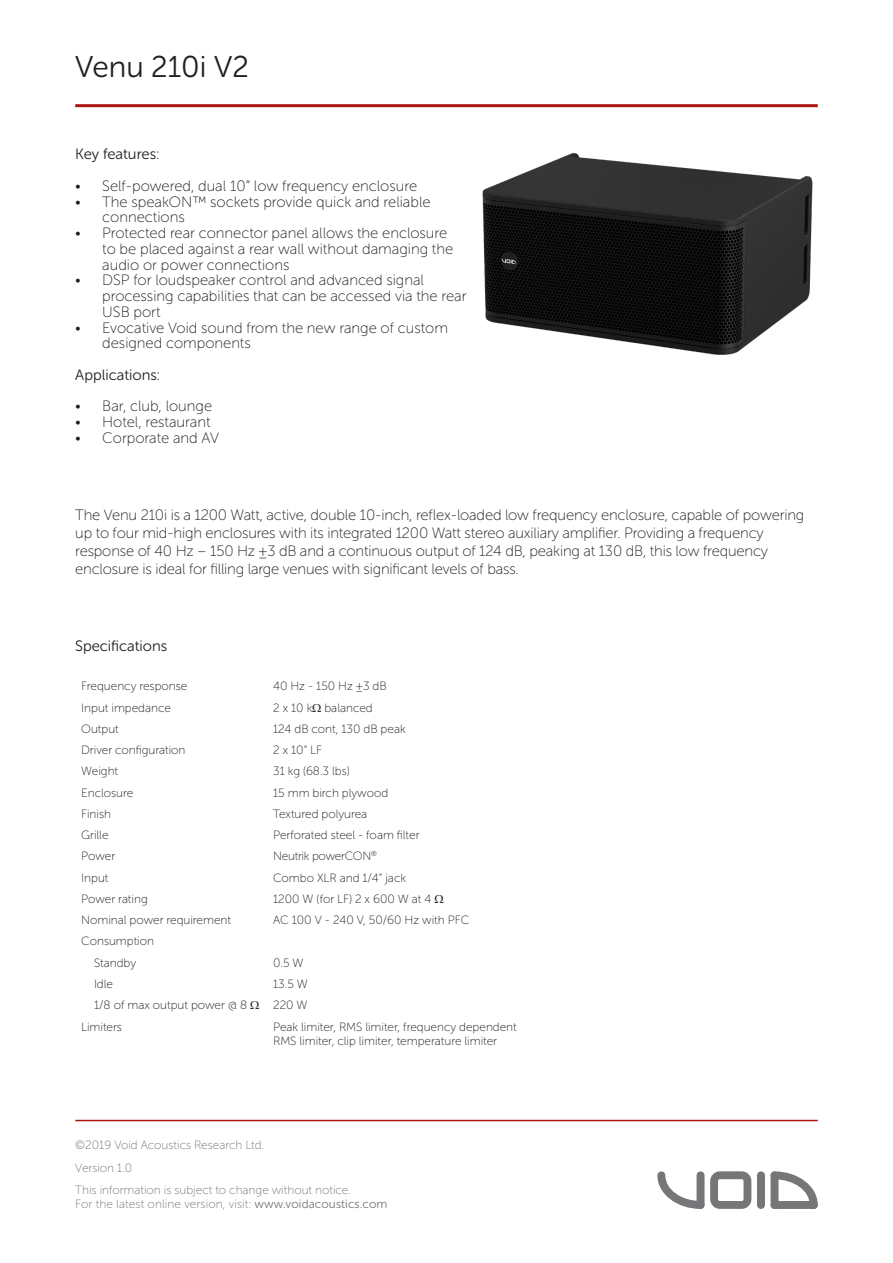
<style>
.page{position:relative;width:893px;height:1263px;background:#fff}
.page>*{position:absolute;margin:0;border:0;box-sizing:border-box;transform-origin:0 0}
.t1{font:30px "Museo Sans Rounded 300";color:#231f20}
.t2{font:15px/15.8px "Museo Sans Rounded 100";letter-spacing:-.005em;color:#231f20}
.t3{font:15px "Museo Sans Rounded 300";color:#231f20}
.t4{font:12px/14.4px "Museo Sans Rounded 100";color:#231f20}
.t5{font:12px/22.5px "Museo Sans Rounded 100";color:#757678}
.t6{font:12px "Museo Sans Rounded 100";letter-spacing:-.02em;color:#231f20}
.s1{font-family:"Museo Sans 100"}
.s2{font-family:"Museo Sans Rounded 300"}
</style>
<div class="page">
<hr style="left:75px;top:104px;width:743px;height:3px;background:#ac1410">
<svg style="left:657px;top:1171px;width:47px;height:38px"></svg>
<svg style="left:771px;top:1171px;width:47px;height:38px"></svg>
<div style="left:771px;top:1201px;width:47px;height:8px;background:#757678;border-radius:4px"></div>
<div style="left:771px;top:1171px;width:7px;height:38px;background:#757678;border-radius:4px"></div>
<div style="left:757px;top:1171px;width:8px;height:38px;background:#757678;border-radius:4px"></div>
<div style="left:697px;top:1171px;width:7px;height:38px;background:#757678;border-radius:4px"></div>
<svg style="left:710px;top:1171px;width:41px;height:38px"></svg>
<hr style="left:75px;top:1120px;width:743px;height:1px;background:#ac1410">
<img style="left:482px;top:152px;width:331px;height:203px">
<h1 class="t1" style="left:75px;top:50px;width:175px">Venu 210i V2</h1>
<p class="t3" style="left:75px;top:146px;width:86px">Key features:</p>
<p class="t2" style="left:75px;top:178px;width:343px">• Self-powered, dual 10” low frequency enclosure</p>
<p class="t2" style="left:102px;top:194px;width:330px;text-indent:-27px">• The speakON™ sockets provide quick and reliable connections</p>
<p class="t2" style="left:102px;top:225px;width:353px;text-indent:-27px">• Protected rear connector panel allows the enclosure to be placed against a rear wall without damaging the audio or power connections</p>
<p class="t2" style="left:102px;top:273px;width:366px;text-indent:-27px">• DSP for loudspeaker control and advanced signal processing capabilities that can be accessed via the rear<br>USB port</p>
<p class="t2" style="left:102px;top:320px;width:347px;text-indent:-27px">• Evocative Void sound from the new range of custom designed components</p>
<p class="t3" style="left:75px;top:367px;width:86px">Applications:</p>
<p class="t2" style="left:75px;top:399px;width:138px">• Bar, club, lounge</p>
<p class="t2" style="left:75px;top:414px;width:137px">• Hotel, restaurant</p>
<p class="t2" style="left:75px;top:430px;width:145px">• Corporate and AV</p>
<p class="t2" style="left:75px;top:506px;width:731px;line-height:18px">The Venu 210i is a 1200 Watt, active, double 10-inch, reflex-loaded low frequency enclosure, capable of powering up to four mid-high enclosures with its integrated 1200 Watt stereo auxiliary amplifier. Providing a frequency response of 40 Hz – 150 Hz ±3 dB and a continuous output of 124 dB, peaking at 130 dB, this low frequency enclosure is ideal for filling large venues with significant levels of bass.</p>
<p class="t3" style="left:75px;top:638px;width:94px">Specifications</p>
<p class="t4" style="left:81px;top:679px;width:108px">Frequency response</p>
<p class="t4" style="left:273px;top:679px;width:115px">40 Hz - 150 Hz ±3 dB</p>
<p class="t4" style="left:81px;top:700px;width:91px">Input impedance</p>
<p class="t4" style="left:273px;top:700px;width:101px">2 x 10 k balanced</p>
<p class="t4" style="left:81px;top:722px;width:39px">Output</p>
<p class="t4" style="left:273px;top:722px;width:134px">124 dB cont, 130 dB peak</p>
<p class="t4" style="left:81px;top:743px;width:106px">Driver configuration</p>
<p class="t4" style="left:273px;top:743px;width:50px">2 x 10” LF</p>
<p class="t4" style="left:81px;top:764px;width:38px">Weight</p>
<p class="t4" style="left:273px;top:764px;width:78px">31 kg (68.3 lbs)</p>
<p class="t4" style="left:81px;top:785px;width:54px">Enclosure</p>
<p class="t4" style="left:273px;top:785px;width:117px">15 mm birch plywood</p>
<p class="t4" style="left:81px;top:807px;width:31px">Finish</p>
<p class="t4" style="left:273px;top:807px;width:96px">Textured polyurea</p>
<p class="t4" style="left:81px;top:828px;width:29px">Grille</p>
<p class="t4" style="left:273px;top:828px;width:148px">Perforated steel - foam filter</p>
<p class="t4" style="left:81px;top:849px;width:35px">Power</p>
<p class="t6" style="left:273px;top:850px;width:105px">Neutrik powerCON<sup>®</sup></p>
<p class="t4" style="left:81px;top:870px;width:29px">Input</p>
<p class="t4" style="left:273px;top:870px;width:134px">Combo XLR and 1/4” jack</p>
<p class="t4" style="left:81px;top:892px;width:68px">Power rating</p>
<p class="t4" style="left:273px;top:892px;width:160px">1200 W (for LF) 2 x 600 W at 4</p>
<p class="t4" style="left:81px;top:913px;width:151px">Nominal power requirement</p>
<p class="t4" style="left:273px;top:913px;width:198px">AC 100 V - 240 V, 50/60 Hz with PFC</p>
<p class="t4" style="left:81px;top:934px;width:74px">Consumption</p>
<p class="t4" style="left:94px;top:955px;width:44px">Standby</p>
<p class="t4" style="left:273px;top:955px;width:32px">0.5 W</p>
<p class="t4" style="left:94px;top:977px;width:21px">Idle</p>
<p class="t4" style="left:273px;top:977px;width:36px">13.5 W</p>
<p class="t4" style="left:94px;top:998px;width:155px">1/8 of max output power @ 8</p>
<p class="t4" style="left:273px;top:998px;width:36px">220 W</p>
<p class="t4" style="left:81px;top:1019px;width:42px">Limiters</p>
<p class="t4" style="left:273px;top:1019px;width:245px">Peak limiter, RMS limiter, frequency dependent<br>RMS limiter, clip limiter, temperature limiter</p>
<p class="t5" style="left:75px;top:1134px;width:277px"><span class="s1">©</span>2019 Void Acoustics Research Ltd.<br>Version 1.0<br>This information is subject to change without notice.</p>
<p class="t5" style="left:75px;top:1192px;width:314px">For the latest online version, visit: <span class="s2">www.voidacoustics.com</span></p>
</div>
